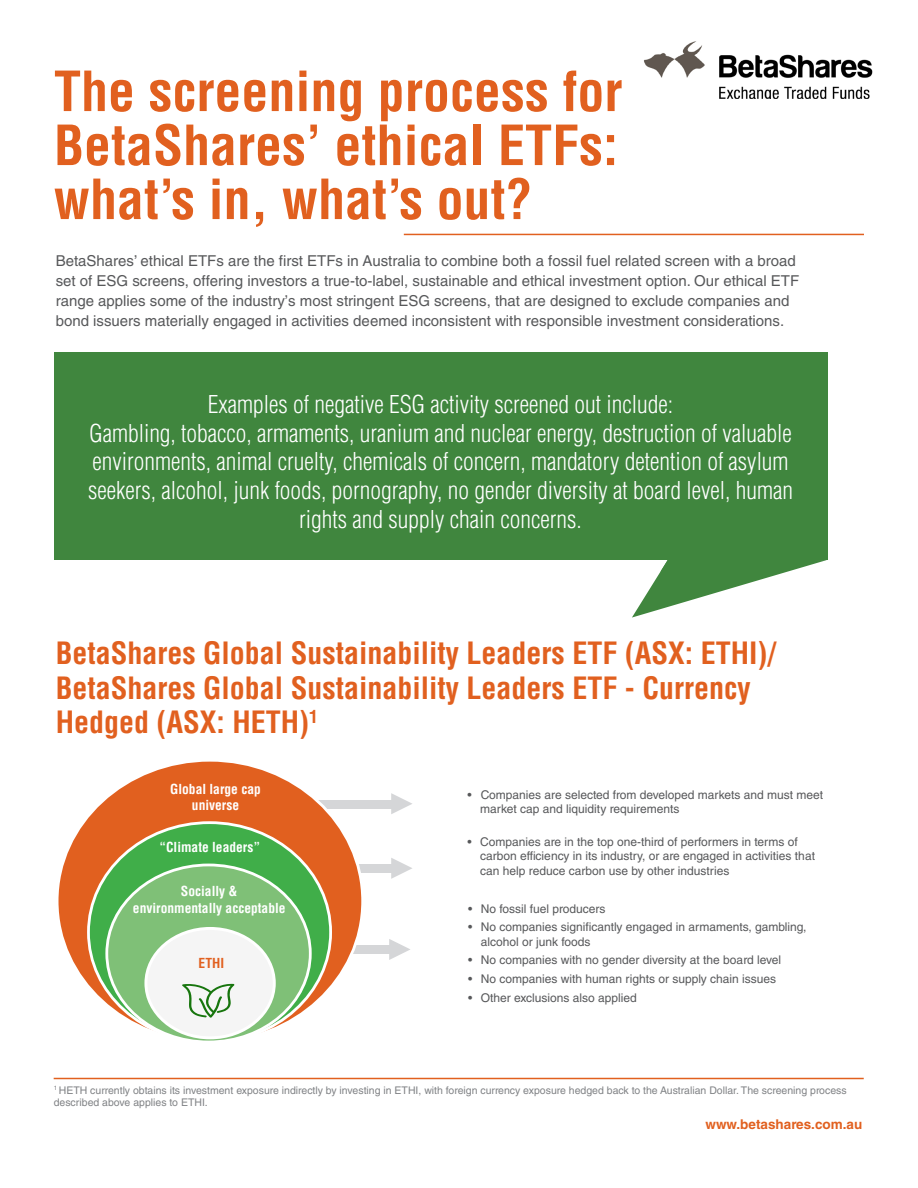
<style>
.page{position:relative;width:918px;height:1188px;background:#fff}
.page>*{position:absolute;margin:0;border:0;box-sizing:border-box;transform-origin:0 0}
.t1{font:700 condensed 54px/54px "Helvetica LT Std";color:#e1601f;text-align:justify}
.t2{font:700 condensed 30px/34.5px "Helvetica LT Std";color:#e1601f}
.t3{font:300 condensed 24px/28.8px "Helvetica LT Std";color:#fff;text-align:center}
.t4{font:15px/19.2px "Helvetica LT Std";color:#57585a}
.t5{font:700 condensed 13.5px "Helvetica LT Std";color:#fff}
.t6{font:700 13.5px "Helvetica LT Std";color:#e1601f}
.t7{font:700 condensed 13.5px "Helvetica LT Std";color:#e1601f}
.t8{font:12px/14.4px "Helvetica LT Std";color:#57585a}
.t9{font:10.5px/12.6px "Helvetica LT Std";color:#808285}
</style>
<div class="page">
<div style="left:284px;top:946px;width:107px;height:8px;background:#d5d6d8"></div>
<div style="left:286px;top:864px;width:107px;height:9px;background:#d5d6d8"></div>
<div style="left:286px;top:800px;width:107px;height:8px;background:#d5d6d8"></div>
<svg style="left:632px;top:560px;width:195px;height:58px"></svg>
<div style="left:54px;top:352px;width:774px;height:208px;background:#40863e"></div>
<div style="left:57px;top:760px;width:306px;height:282px;background:#e1601f;border-radius:50%"></div>
<svg style="left:88px;top:823px;width:243px;height:219px;background:#58b860"></svg>
<div style="left:107px;top:865px;width:203px;height:177px;background:#7fc077;border-radius:50%"></div>
<div style="left:146px;top:928px;width:128px;height:110px;background:#f5f5f5;border-radius:50%"></div>
<div style="left:144px;top:927px;width:132px;height:112px;border:3px solid #fff;border-radius:50%"></div>
<svg style="left:182px;top:984px;width:52px;height:34px"></svg>
<svg style="left:391px;top:858px;width:21px;height:21px"></svg>
<svg style="left:391px;top:793px;width:21px;height:21px"></svg>
<svg style="left:389px;top:939px;width:21px;height:21px"></svg>
<img style="left:644px;top:41px;width:229px;height:58px">
<hr style="left:404px;top:234px;width:460px;height:1px;background:#e1601f">
<hr style="left:54px;top:1078px;width:810px;height:1px;background:#e1601f">
<p class="t1" style="left:54px;top:64px;width:570px">The screening process for BetaShares’ ethical ETFs: what’s in, what’s out?</p>
<p class="t4" style="left:56px;top:251px;width:745px">BetaShares’ ethical ETFs are the first ETFs in Australia to combine both a fossil fuel related screen with a broad set of ESG screens, offering investors a true-to-label, sustainable and ethical investment option. Our ethical ETF</p>
<p class="t4" style="left:56px;top:291px;width:735px;line-height:20px">range applies some of the industry’s most stringent ESG screens, that are designed to exclude companies and bond issuers materially engaged in activities deemed inconsistent with responsible investment considerations.</p>
<p class="t3" style="left:208px;top:389px;width:467px">Examples of negative ESG activity screened out include:</p>
<p class="t3" style="left:88px;top:418px;width:707px">Gambling, tobacco, armaments, uranium and nuclear energy, destruction of valuable environments, animal cruelty, chemicals of concern, mandatory detention of asylum seekers, alcohol, junk foods, pornography, no gender diversity at board level, human rights and supply chain concerns.</p>
<p class="t2" style="left:56px;top:636px;width:722px">BetaShares Global Sustainability Leaders ETF (ASX: ETHI)/<br>BetaShares Global Sustainability Leaders ETF - Currency<br>Hedged (ASX: HETH)<sup>1</sup></p>
<p class="t5" style="left:170px;top:780px;width:92px">Global large cap</p>
<p class="t5" style="left:192px;top:796px;width:49px">universe</p>
<p class="t5" style="left:159px;top:839px;width:102px">“Climate leaders”</p>
<p class="t5" style="left:181px;top:883px;width:58px">Socially &amp;</p>
<p class="t5" style="left:133px;top:899px;width:154px">environmentally acceptable</p>
<p class="t7" style="left:199px;top:955px;width:27px">ETHI</p>
<p class="t8" style="left:480px;top:787px;width:344px;text-indent:-13px">• Companies are selected from developed markets and must meet market cap and liquidity requirements</p>
<p class="t8" style="left:480px;top:834px;width:336px;text-indent:-13px">• Companies are in the top one-third of performers in terms of carbon efficiency in its industry, or are engaged in activities that can help reduce carbon use by other industries</p>
<p class="t8" style="left:468px;top:901px;width:139px">• No fossil fuel producers</p>
<p class="t8" style="left:481px;top:920px;width:327px;text-indent:-13px">• No companies significantly engaged in armaments, gambling, alcohol or junk foods</p>
<p class="t8" style="left:468px;top:953px;width:315px">• No companies with no gender diversity at the board level</p>
<p class="t8" style="left:468px;top:972px;width:310px">• No companies with human rights or supply chain issues</p>
<p class="t8" style="left:468px;top:990px;width:170px">• Other exclusions also applied</p>
<p class="t9" style="left:54px;top:1084px;width:795px"><sup>1</sup> HETH currently obtains its investment exposure indirectly by investing in ETHI, with foreign currency exposure hedged back to the Australian Dollar. The screening process described above applies to ETHI.</p>
<p class="t6" style="left:706px;top:1116px;width:158px">www.betashares.com.au</p>
</div>
